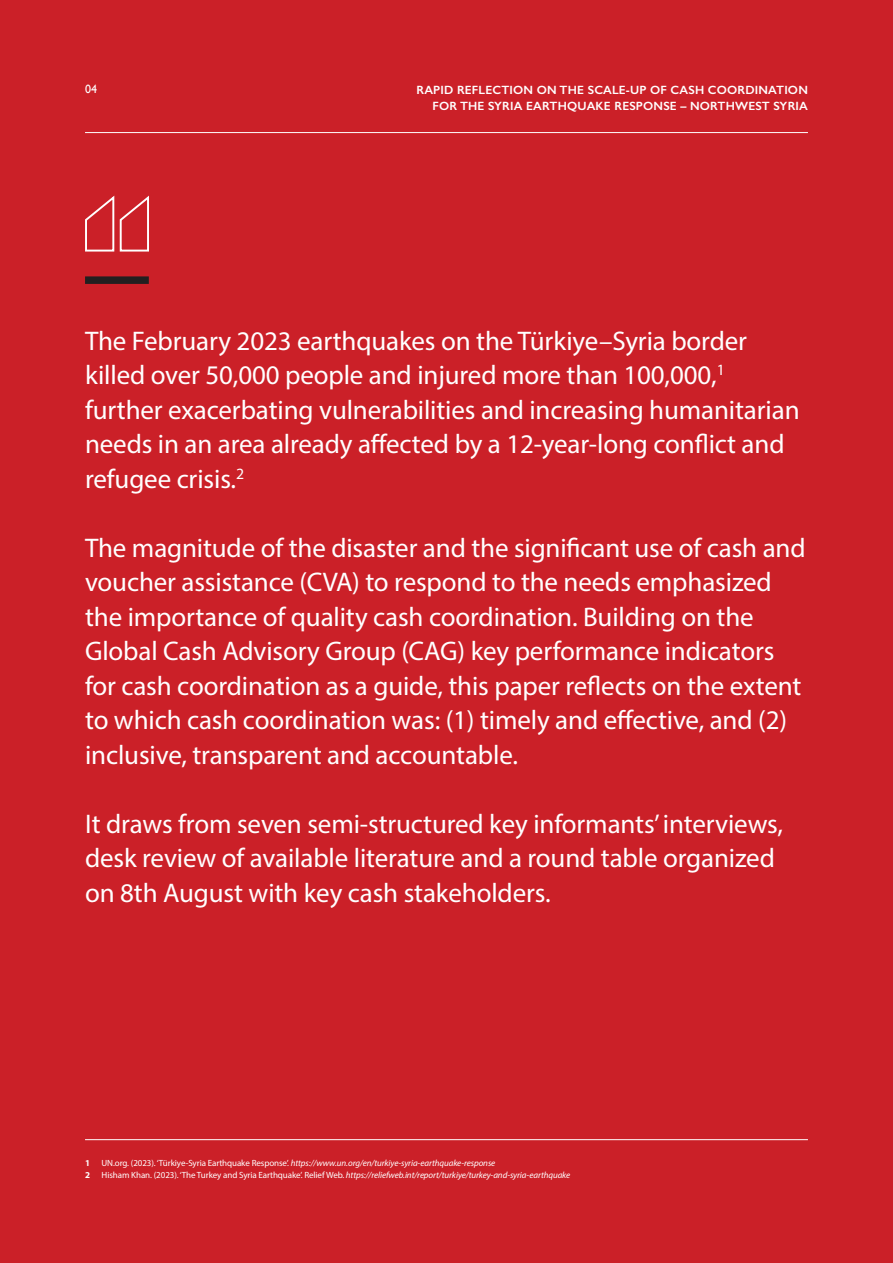
<style>
.page{position:relative;width:893px;height:1263px;background:#cb2028}
.page>*{position:absolute;margin:0;border:0;box-sizing:border-box;transform-origin:0 0}
.t1{font:27px/34.5px "Myriad Pro";letter-spacing:-.005em;color:#fff}
.t2{font:600 12px/16.5px "Gill Sans";letter-spacing:.015em;color:#fff;text-align:right}
.t3{font:12px "Gill Sans";color:#fff}
.t4{font:italic 9px "Myriad Pro";letter-spacing:-.01em;color:#fff}
.t5{font:700 9px "Myriad Pro";color:#fff}
.s1{font-style:normal}
</style>
<div class="page">
<hr style="left:85px;top:132px;width:723px;height:1px;background:#fff">
<svg style="left:85px;top:195px;width:64px;height:57px"></svg>
<div style="left:85px;top:276px;width:64px;height:8px;background:#231f20"></div>
<hr style="left:85px;top:1139px;width:723px;height:1px;background:#fff">
<p class="t3" style="left:85px;top:82px;width:14px">04</p>
<p class="t2" style="left:416px;top:81px;width:393px">RAPID REFLECTION ON THE SCALE-UP OF CASH COORDINATION<br>FOR THE SYRIA EARTHQUAKE RESPONSE – NORTHWEST SYRIA</p>
<p class="t1" style="left:85px;top:323px;width:716px">The February 2023 earthquakes on the Türkiye–Syria border killed over 50,000 people and injured more than 100,000,<sup>1 </sup>further exacerbating vulnerabilities and increasing humanitarian needs in an area already affected by a 12-year-long conflict and refugee crisis.<sup>2</sup></p>
<p class="t1" style="left:85px;top:530px;width:722px">The magnitude of the disaster and the significant use of cash and voucher assistance (CVA) to respond to the needs emphasized the importance of quality cash coordination. Building on the Global Cash Advisory Group (CAG) key performance indicators for cash coordination as a guide, this paper reflects on the extent to which cash coordination was: (1) timely and effective, and (2) inclusive, transparent and accountable.</p>
<p class="t1" style="left:85px;top:806px;width:700px">It draws from seven semi-structured key informants’ interviews, desk review of available literature and a round table organized on 8th August with key cash stakeholders.</p>
<p class="t5" style="left:85px;top:1157px;width:6px">1</p>
<p class="t4" style="left:102px;top:1158px;width:395px"><span class="s1">UN.org. (2023). ‘Türkiye-Syria Earthquake Response’.</span> https://www.un.org/en/turkiye-syria-earthquake-response</p>
<p class="t5" style="left:85px;top:1169px;width:6px">2</p>
<p class="t4" style="left:102px;top:1170px;width:470px"><span class="s1">Hisham Khan. (2023). ‘The Turkey and Syria Earthquake’. Relief Web.</span> https://reliefweb.int/report/turkiye/turkey-and-syria-earthquake</p>
</div>
